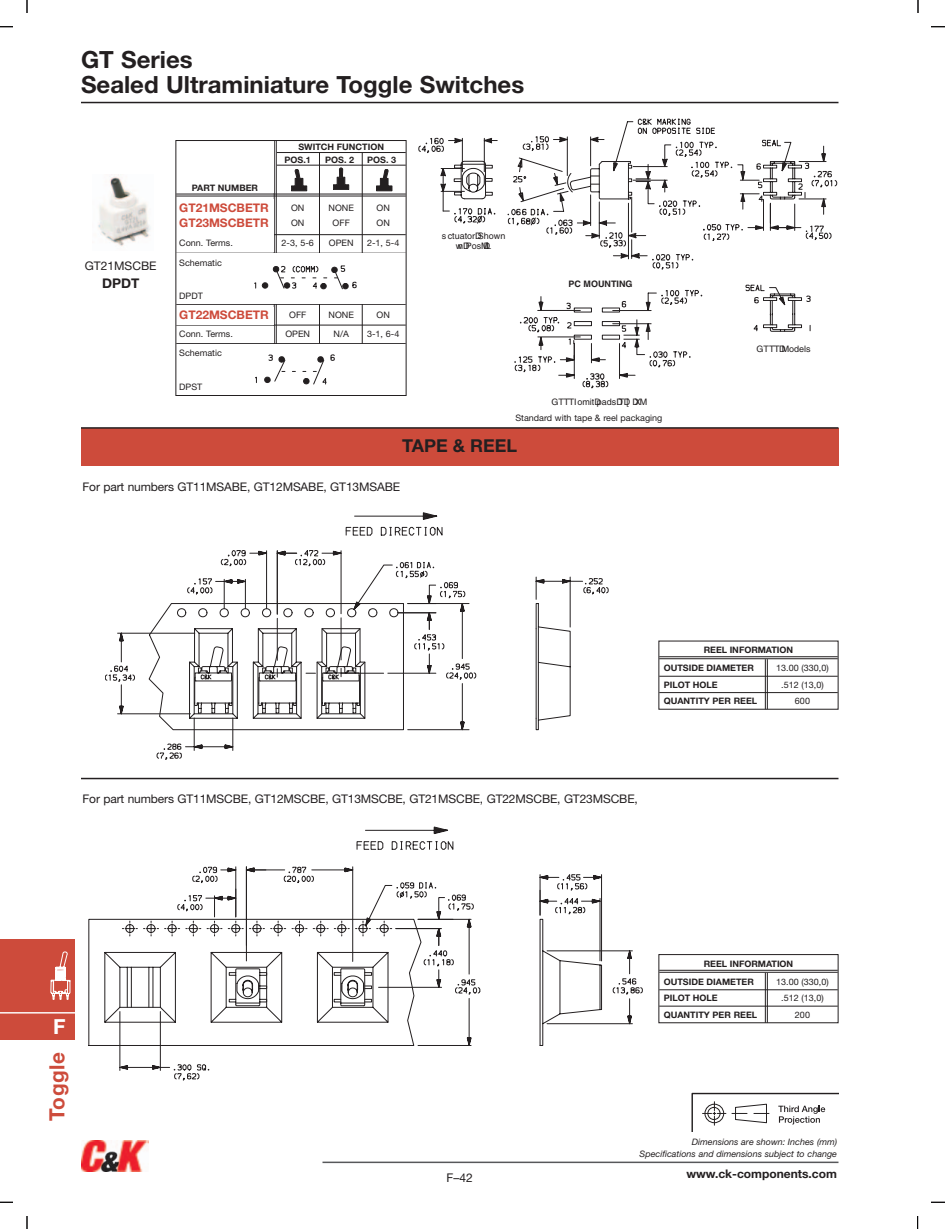
<style>
.page{position:relative;width:945px;height:1229px;background:#fff}
.page>*{position:absolute;margin:0;border:0;box-sizing:border-box;transform-origin:0 0}
.t1{font:700 23.7px/25.2px "Helvetica Neue";color:#231f20}
.t2{font:700 21px "Helvetica Neue";letter-spacing:.03em;color:#cd4b3b}
.t3{font:700 20.7px "Helvetica Neue";color:#fff}
.t4{font:700 17.85px "Helvetica Neue";color:#231f20}
.t5{font:700 13.35px "Helvetica Neue";color:#231f20}
.t6{font:12px "Helvetica Neue";color:#231f20}
.t7{font:11.85px "Helvetica Neue";letter-spacing:-.01em;color:#231f20}
.t8{font:700 11.85px/14.9px "Helvetica Neue";color:#cd4b3b}
.t9{font:700 11.85px "Helvetica Neue";color:#231f20}
.t10{font:8.85px "Helvetica Neue";color:#231f20}
.t11{font:700 8.85px/12.6px "Helvetica Neue";color:#231f20}
.t12{font:italic 8.85px/11.9px "Helvetica Neue";color:#231f20;text-align:right}
.t13{font:8.85px/9.9px "Helvetica";color:#231f20;text-align:center}
.t14{font:700 8.85px "Helvetica";color:#231f20}
</style>
<div class="page">
<hr style="left:322px;top:1161px;width:516px;height:2px;background:#57585a">
<img style="left:82px;top:1140px;width:66px;height:31px">
<div style="left:0;top:939px;width:74px;height:101px;background:#cd4b3b"></div>
<hr style="left:0;top:1012px;width:74px;height:1px;background:#fff">
<svg style="left:50px;top:951px;width:21px;height:49px"></svg>
<svg style="left:0;top:0;width:28px;height:27px"></svg>
<svg style="left:0;top:1201px;width:28px;height:27px"></svg>
<svg style="left:917px;top:1201px;width:28px;height:27px"></svg>
<svg style="left:918px;top:0;width:27px;height:27px"></svg>
<div style="left:14px;top:13px;width:26px;height:27px;background:#fff"></div>
<div style="left:904px;top:13px;width:28px;height:27px;background:#fff"></div>
<div style="left:14px;top:1188px;width:26px;height:27px;background:#fff"></div>
<div style="left:904px;top:1188px;width:28px;height:27px;background:#fff"></div>
<hr style="left:81px;top:102px;width:757px;height:1px;background:#231f20">
<svg style="left:692px;top:1092px;width:146px;height:39px"></svg>
<div style="left:81px;top:429px;width:757px;height:37px;background:#cd4b3b"></div>
<svg style="left:105px;top:550px;width:504px;height:209px"></svg>
<svg style="left:345px;top:512px;width:98px;height:24px"></svg>
<svg style="left:88px;top:918px;width:110px;height:162px"></svg>
<svg style="left:104px;top:866px;width:539px;height:213px"></svg>
<svg style="left:356px;top:826px;width:98px;height:24px"></svg>
<hr style="left:81px;top:777px;width:757px;height:2px;background:#231f20">
<hr style="left:659px;top:656px;width:179px;height:1px;background:#231f20">
<hr style="left:659px;top:658px;width:179px;height:1px;background:#231f20">
<hr style="left:659px;top:676px;width:179px;height:1px;background:#231f20">
<hr style="left:659px;top:692px;width:179px;height:1px;background:#231f20">
<hr style="left:767px;top:659px;width:1px;height:50px;background:#231f20">
<hr style="left:765px;top:659px;width:1px;height:50px;background:#231f20">
<hr style="left:659px;top:969px;width:179px;height:1px;background:#231f20">
<hr style="left:659px;top:971px;width:179px;height:1px;background:#231f20">
<hr style="left:659px;top:989px;width:179px;height:1px;background:#231f20">
<hr style="left:659px;top:1005px;width:179px;height:1px;background:#231f20">
<div style="left:658px;top:954px;width:180px;height:69px;border:1px solid #231f20"></div>
<hr style="left:767px;top:972px;width:1px;height:50px;background:#231f20">
<hr style="left:765px;top:972px;width:1px;height:50px;background:#231f20">
<svg style="left:753px;top:293px;width:58px;height:39px"></svg>
<svg style="left:418px;top:119px;width:419px;height:121px"></svg>
<svg style="left:461px;top:161px;width:327px;height:148px"></svg>
<svg style="left:514px;top:289px;width:188px;height:100px"></svg>
<img style="left:98px;top:174px;width:53px;height:72px">
<hr style="left:276px;top:140px;width:1px;height:204px;background:#231f20">
<hr style="left:274px;top:140px;width:1px;height:204px;background:#231f20">
<hr style="left:319px;top:152px;width:1px;height:191px;background:#231f20">
<hr style="left:362px;top:152px;width:1px;height:191px;background:#231f20">
<hr style="left:176px;top:193px;width:230px;height:1px;background:#231f20">
<hr style="left:176px;top:195px;width:230px;height:1px;background:#231f20">
<hr style="left:176px;top:234px;width:230px;height:1px;background:#231f20">
<hr style="left:176px;top:304px;width:230px;height:1px;background:#231f20">
<hr style="left:176px;top:325px;width:230px;height:1px;background:#231f20">
<hr style="left:176px;top:343px;width:230px;height:1px;background:#231f20">
<div style="left:176px;top:253px;width:230px;height:51px;background:#fff"></div>
<hr style="left:277px;top:152px;width:129px;height:1px;background:#231f20">
<hr style="left:277px;top:165px;width:129px;height:1px;background:#231f20">
<div style="left:176px;top:140px;width:230px;height:256px;border:1px solid #231f20"></div>
<svg style="left:291px;top:169px;width:16px;height:22px"></svg>
<svg style="left:333px;top:168px;width:16px;height:22px"></svg>
<svg style="left:376px;top:169px;width:16px;height:22px"></svg>
<svg style="left:254px;top:265px;width:102px;height:24px"></svg>
<svg style="left:255px;top:354px;width:80px;height:30px"></svg>
<hr style="left:81px;top:427px;width:757px;height:2px;background:#231f20">
<h1 class="t1" style="left:81px;top:49px;width:445px">GT Series<br>Sealed Ultraminiature Toggle Switches</h1>
<h3 class="t7" style="left:85px;top:262px;width:73px">GT21MSCBE</h3>
<h3 class="t5" style="left:102px;top:279px;width:39px">DPDT</h3>
<p class="t11" style="left:192px;top:182px;width:68px">PART NUMBER</p>
<h3 class="t8" style="left:179px;top:202px;width:91px">GT21MSCBETR<br>GT23MSCBETR</h3>
<p class="t11" style="left:285px;top:141px;width:101px;text-indent:14px">SWITCH FUNCTION<br>POS.1</p>
<p class="t11" style="left:325px;top:154px;width:31px">POS. 2</p>
<p class="t11" style="left:367px;top:154px;width:31px">POS. 3</p>
<p class="t10" style="left:291px;top:205px;width:15px">ON</p>
<p class="t10" style="left:329px;top:205px;width:27px">NONE</p>
<p class="t10" style="left:377px;top:205px;width:15px">ON</p>
<p class="t10" style="left:291px;top:220px;width:15px">ON</p>
<p class="t10" style="left:333px;top:220px;width:19px">OFF</p>
<p class="t10" style="left:377px;top:220px;width:15px">ON</p>
<p class="t10" style="left:179px;top:240px;width:55px">Conn. Terms.</p>
<p class="t10" style="left:282px;top:240px;width:34px">2-3, 5-6</p>
<p class="t10" style="left:329px;top:240px;width:26px">OPEN</p>
<p class="t10" style="left:367px;top:240px;width:34px">2-1, 5-4</p>
<p class="t10" style="left:179px;top:259px;width:44px">Schematic</p>
<p class="t10" style="left:179px;top:293px;width:25px">DPDT</p>
<h3 class="t8" style="left:179px;top:308px;width:91px">GT22MSCBETR</h3>
<p class="t10" style="left:289px;top:312px;width:19px">OFF</p>
<p class="t10" style="left:329px;top:312px;width:27px">NONE</p>
<p class="t10" style="left:377px;top:312px;width:15px">ON</p>
<p class="t10" style="left:179px;top:330px;width:55px">Conn. Terms.</p>
<p class="t10" style="left:285px;top:330px;width:26px">OPEN</p>
<p class="t10" style="left:334px;top:330px;width:17px">N/A</p>
<p class="t10" style="left:367px;top:330px;width:34px">3-1, 6-4</p>
<p class="t10" style="left:179px;top:350px;width:44px">Schematic</p>
<p class="t10" style="left:179px;top:383px;width:25px">DPST</p>
<p class="t13" style="left:442px;top:232px;width:65px">Actuator Shown<br>In Pos. 1</p>
<p class="t14" style="left:569px;top:280px;width:66px">PC MOUNTING</p>
<p class="t13" style="left:551px;top:397px;width:92px">GT22-omit pads 2 &amp; 5.</p>
<p class="t10" style="left:515px;top:414px;width:149px">Standard with tape &amp; reel packaging</p>
<h3 class="t4" style="left:402px;top:439px;width:117px">TAPE &amp; REEL</h3>
<h3 class="t7" style="left:82px;top:482px;width:319px">For part numbers GT11MSABE, GT12MSABE, GT13MSABE</h3>
<p class="t13" style="left:757px;top:345px;width:56px">GT22 Models</p>
<p class="t11" style="left:704px;top:644px;width:91px">REEL INFORMATION</p>
<p class="t11" style="left:664px;top:662px;width:92px">OUTSIDE DIAMETER</p>
<p class="t10" style="left:776px;top:665px;width:54px">13.00 (330,0)</p>
<p class="t11" style="left:664px;top:679px;width:55px">PILOT HOLE</p>
<p class="t10" style="left:781px;top:681px;width:44px">.512 (13,0)</p>
<p class="t11" style="left:664px;top:695px;width:95px">QUANTITY PER REEL</p>
<p class="t10" style="left:795px;top:697px;width:17px">600</p>
<h3 class="t7" style="left:82px;top:794px;width:557px">For part numbers GT11MSCBE, GT12MSCBE, GT13MSCBE, GT21MSCBE, GT22MSCBE, GT23MSCBE,</h3>
<h3 class="t3" style="left:53px;top:1019px;width:14px">F</h3>
<h2 class="t2" style="left:49px;top:1120px;width:70px;rotate:-90deg">Toggle</h2>
<h3 class="t6" style="left:447px;top:1173px;width:28px">F–42</h3>
<p class="t11" style="left:704px;top:958px;width:91px">REEL INFORMATION</p>
<p class="t11" style="left:664px;top:976px;width:92px">OUTSIDE DIAMETER</p>
<p class="t10" style="left:776px;top:978px;width:54px">13.00 (330,0)</p>
<p class="t11" style="left:664px;top:992px;width:55px">PILOT HOLE</p>
<p class="t10" style="left:781px;top:995px;width:44px">.512 (13,0)</p>
<p class="t11" style="left:664px;top:1009px;width:95px">QUANTITY PER REEL</p>
<p class="t10" style="left:795px;top:1011px;width:17px">200</p>
<p class="t12" style="left:640px;top:1136px;width:199px">Dimensions are shown: Inches (mm)<br>Specifications and dimensions subject to change</p>
<h3 class="t9" style="left:686px;top:1169px;width:152px">www.ck-components.com</h3>
</div>
